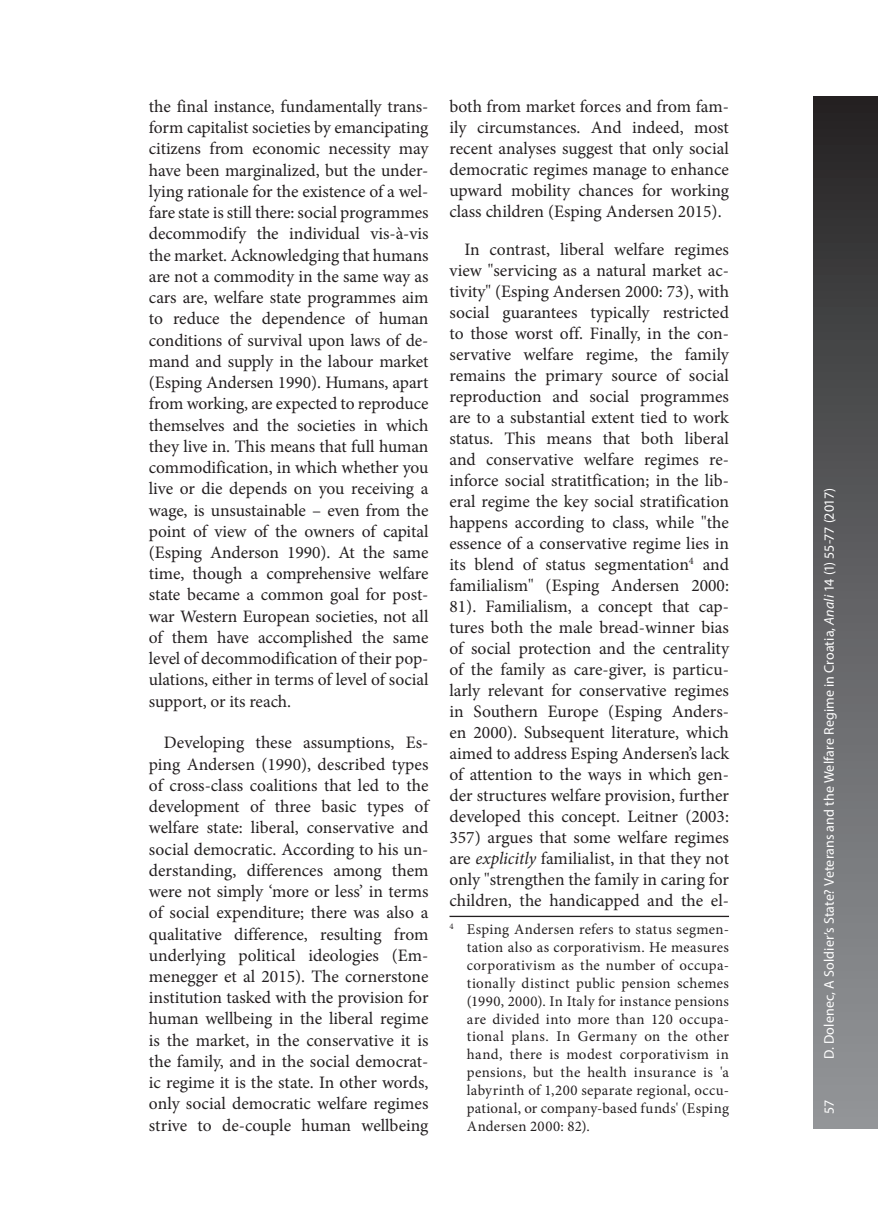
<style>
.page{position:relative;width:878px;height:1230px;background:#fff}
.page>*{position:absolute;margin:0;border:0;box-sizing:border-box;transform-origin:0 0}
.t1{font:17.5px/21.2px "Minion Pro";letter-spacing:-.005em;color:#231f20;text-align:justify}
.t2{font:14.88px/17.8px "Minion Pro";letter-spacing:.015em;color:#231f20;text-align:justify}
.t3{font:14px "Myriad Pro";letter-spacing:.005em;color:#fff}
.s1{font-style:italic}
</style>
<div class="page">
<div style="left:813px;top:96px;width:64px;height:1032px;background:linear-gradient(to bottom,#292728,#979a9d)"></div>
<hr style="left:449px;top:915px;width:279px;height:2px;background:#231f20">
<p class="t1" style="left:149px;top:96px;width:281px">the final instance, fundamentally trans&shy;form capitalist societies by emancipating citizens from economic necessity may have been marginalized, but the under&shy;lying rationale for the existence of a wel&shy;fare state is still there: social programmes decommodify the individual vis-à-vis the market. Acknowledging that humans are not a commodity in the same way as cars are, welfare state programmes aim to reduce the dependence of human conditions of survival upon laws of de&shy;mand and supply in the labour market (Esping Andersen 1990). Humans, apart from working, are expected to reproduce themselves and the societies in which they live in. This means that full human commodification, in which whether you live or die depends on you receiving a wage, is unsustainable – even from the point of view of the owners of capital (Esping Anderson 1990). At the same time, though a comprehensive welfare state became a common goal for post&shy;war Western European societies, not all of them have accomplished the same level of decommodification of their pop&shy;ulations, either in terms of level of social support, or its reach.</p>
<p class="t1" style="left:149px;top:732px;width:281px;text-indent:15px">Developing these assumptions, Es&shy;ping Andersen (1990), described types of cross-class coalitions that led to the development of three basic types of welfare state: liberal, conservative and social democratic. According to his un&shy;derstanding, differences among them were not simply ‘more or less’ in terms of social expenditure; there was also a qualitative difference, resulting from underlying political ideologies (Em&shy;menegger et al 2015). The cornerstone institution tasked with the provision for human wellbeing in the liberal regime is the market, in the conservative it is the family, and in the social democrat&shy;ic regime it is the state. In other words, only social democratic welfare regimes strive to de-couple human wellbeing</p>
<p class="t1" style="left:449px;top:96px;width:281px">both from market forces and from fam&shy;ily circumstances. And indeed, most recent analyses suggest that only social democratic regimes manage to enhance upward mobility chances for working class children (Esping Andersen 2015).</p>
<p class="t1" style="left:449px;top:239px;width:281px;text-indent:15px">In contrast, liberal welfare regimes view "servicing as a natural market ac&shy;tivity" (Esping Andersen 2000: 73), with social guarantees typically restricted to those worst off. Finally, in the con&shy;servative welfare regime, the family remains the primary source of social reproduction and social programmes are to a substantial extent tied to work status. This means that both liberal and conservative welfare regimes re&shy;inforce social stratitfication; in the lib&shy;eral regime the key social stratification happens according to class, while "the essence of a conservative regime lies in its blend of status segmentation<sup>4</sup> and familialism" (Esping Andersen 2000:<br>81). Familialism, a concept that cap&shy;tures both the male bread-winner bias of social protection and the centrality of the family as care-giver, is particu&shy;larly relevant for conservative regimes in Southern Europe (Esping Anders&shy;en 2000). Subsequent literature, which aimed to address Esping Andersen’s lack of attention to the ways in which gen&shy;der structures welfare provision, further developed this concept. Leitner (2003:<br>357) argues that some welfare regimes are <span class="s1">explicitly</span> familialist, in that they not only "strengthen the family in caring for children, the handicapped and the el-</p>
<p class="t2" style="left:466px;top:920px;width:263px;text-indent:-17px"><sup>4</sup> Esping Andersen refers to status segmen&shy;tation also as corporativism. He measures corporativism as the number of occupa&shy;tionally distinct public pension schemes (1990, 2000). In Italy for instance pensions are divided into more than 120 occupa&shy;tional plans. In Germany on the other hand, there is modest corporativism in pensions, but the health insurance is 'a labyrinth of 1,200 separate regional, occu&shy;pational, or company-based funds' (Esping Andersen 2000: 82).</p>
<p class="t3" style="left:820px;top:1059px;width:572px;rotate:-90deg">D. Dolenec, A Soldier’s State? Veterans and the Welfare Regime in Croatia, <span class="s1">Anali</span> 14 (1) 55-77 (2017)</p>
<p class="t3" style="left:820px;top:1113px;width:16px;rotate:-90deg">57</p>
</div>
